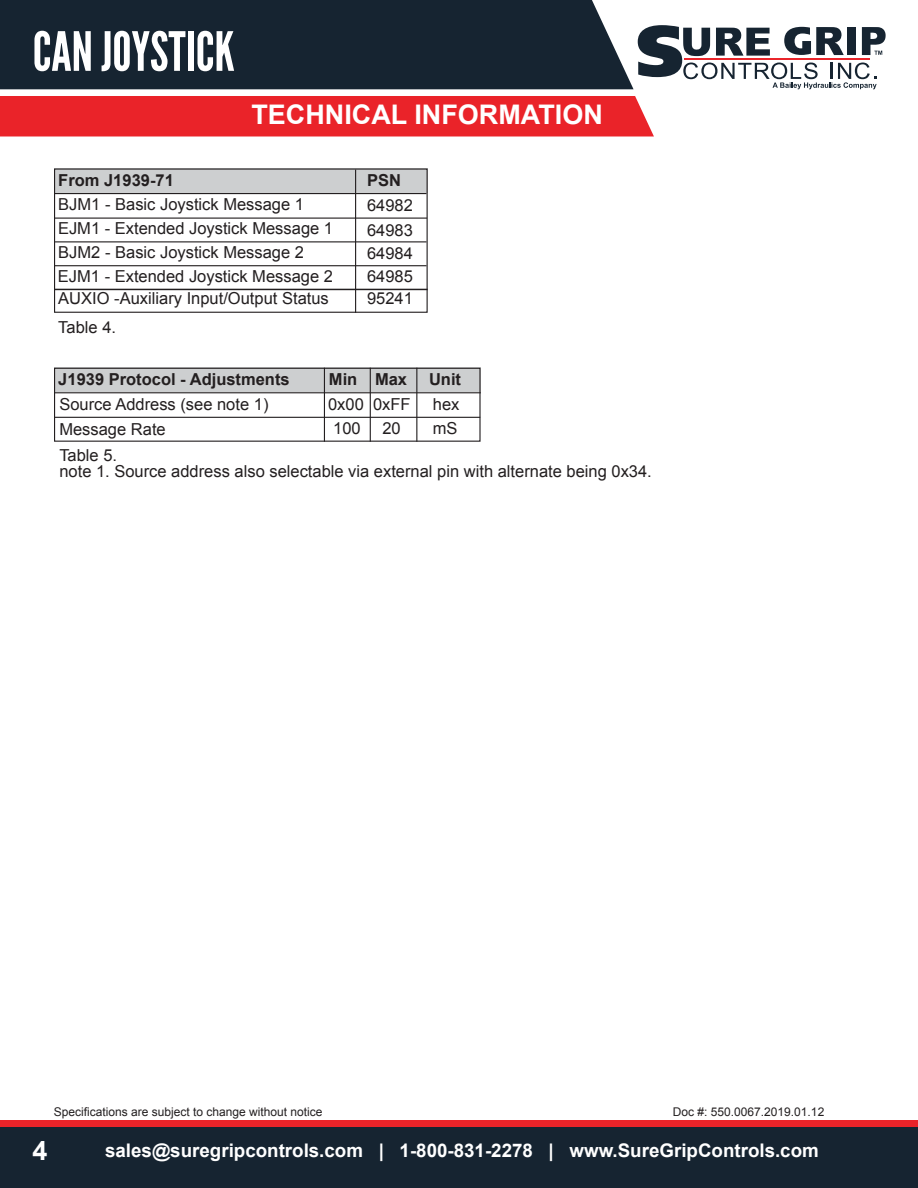
<style>
.page{position:relative;width:918px;height:1188px;background:#fff}
.page>*{position:absolute;margin:0;border:0;box-sizing:border-box;transform-origin:0 0}
.t1{font:72px "League Gothic";color:#fff}
.t2{font:54px "League Gothic";color:#fff}
.t3{font:700 27px "Arial";color:#fff}
.t4{font:700 18.75px "Arial";color:#fff}
.t5{font:16.5px "Arial";color:#231f20}
.t6{font:700 16.5px "Arial";color:#231f20}
.t7{font:12px "Arial";color:#231f20}
</style>
<div class="page">
<div style="left:0;top:1127px;width:918px;height:61px;background:#162431"></div>
<div style="left:0;top:0;width:634px;height:89px;background:#162431"></div>
<div style="left:0;top:1120px;width:918px;height:7px;background:#ea2329"></div>
<div style="left:0;top:96px;width:654px;height:40px;background:#ea2329"></div>
<svg style="left:638px;top:25px;width:248px;height:64px"></svg>
<div style="left:54px;top:168px;width:373px;height:25px;background:#cdcfd0"></div>
<div style="left:54px;top:168px;width:374px;height:145px;border:1px solid #231f20"></div>
<hr style="left:355px;top:170px;width:1px;height:143px;background:#231f20">
<hr style="left:54px;top:193px;width:373px;height:1px;background:#231f20">
<hr style="left:55px;top:218px;width:372px;height:1px;background:#231f20">
<hr style="left:55px;top:241px;width:372px;height:1px;background:#231f20">
<hr style="left:55px;top:265px;width:372px;height:1px;background:#231f20">
<hr style="left:55px;top:289px;width:373px;height:1px;background:#231f20">
<div style="left:54px;top:368px;width:427px;height:24px;background:#cdcfd0"></div>
<div style="left:54px;top:368px;width:427px;height:74px;border:1px solid #231f20"></div>
<hr style="left:324px;top:368px;width:1px;height:74px;background:#231f20">
<hr style="left:370px;top:368px;width:1px;height:74px;background:#231f20">
<hr style="left:416px;top:368px;width:1px;height:74px;background:#231f20">
<hr style="left:54px;top:392px;width:427px;height:1px;background:#231f20">
<hr style="left:55px;top:417px;width:425px;height:1px;background:#231f20">
<p class="t1" style="left:68px;top:3px;width:214px">CYLINDERS</p>
<p class="t2" style="left:33px;top:19px;width:203px">CAN JOYSTICK</p>
<p class="t3" style="left:251px;top:96px;width:353px">TECHNICAL INFORMATION</p>
<p class="t6" style="left:58px;top:169px;width:117px">From J1939-71</p>
<p class="t6" style="left:367px;top:169px;width:35px">PSN</p>
<p class="t5" style="left:58px;top:193px;width:247px">BJM1 - Basic Joystick Message 1</p>
<p class="t5" style="left:58px;top:218px;width:277px">EJM1 - Extended Joystick Message 1</p>
<p class="t5" style="left:58px;top:241px;width:247px">BJM2 - Basic Joystick Message 2</p>
<p class="t5" style="left:58px;top:266px;width:277px">EJM1 - Extended Joystick Message 2</p>
<p class="t5" style="left:58px;top:288px;width:272px">AUXIO -Auxiliary Input/Output Status</p>
<p class="t5" style="left:58px;top:316px;width:59px">Table 4.</p>
<p class="t5" style="left:367px;top:195px;width:47px">64982</p>
<p class="t5" style="left:367px;top:219px;width:47px">64983</p>
<p class="t5" style="left:367px;top:243px;width:47px">64984</p>
<p class="t5" style="left:367px;top:266px;width:47px">64985</p>
<p class="t5" style="left:367px;top:288px;width:47px">95241</p>
<p class="t6" style="left:58px;top:368px;width:233px">J1939 Protocol - Adjustments</p>
<p class="t6" style="left:329px;top:368px;width:30px">Min</p>
<p class="t6" style="left:375px;top:368px;width:34px">Max</p>
<p class="t6" style="left:429px;top:368px;width:34px">Unit</p>
<p class="t5" style="left:59px;top:419px;width:108px">Message Rate</p>
<p class="t5" style="left:59px;top:393px;width:211px">Source Address (see note 1)</p>
<p class="t5" style="left:433px;top:393px;width:28px">hex</p>
<p class="t5" style="left:433px;top:418px;width:26px">mS</p>
<p class="t5" style="left:328px;top:393px;width:37px">0x00</p>
<p class="t5" style="left:373px;top:394px;width:39px">0xFF</p>
<p class="t5" style="left:333px;top:417px;width:29px">100</p>
<p class="t5" style="left:382px;top:417px;width:20px">20</p>
<p class="t5" style="left:59px;top:444px;width:59px">Table 5.</p>
<p class="t5" style="left:59px;top:461px;width:594px">note 1. Source address also selectable via external pin with alternate being 0x34.</p>
<p class="t7" style="left:54px;top:1104px;width:270px">Specifications are subject to change without notice</p>
<p class="t7" style="left:673px;top:1104px;width:153px">Doc #: 550.0067.2019.01.12</p>
<p class="t3" style="left:32px;top:1133px;width:17px">4</p>
<p class="t4" style="left:105px;top:1138px;width:715px">sales@suregripcontrols.com | 1-800-831-2278 | www.SureGripControls.com</p>
</div>
